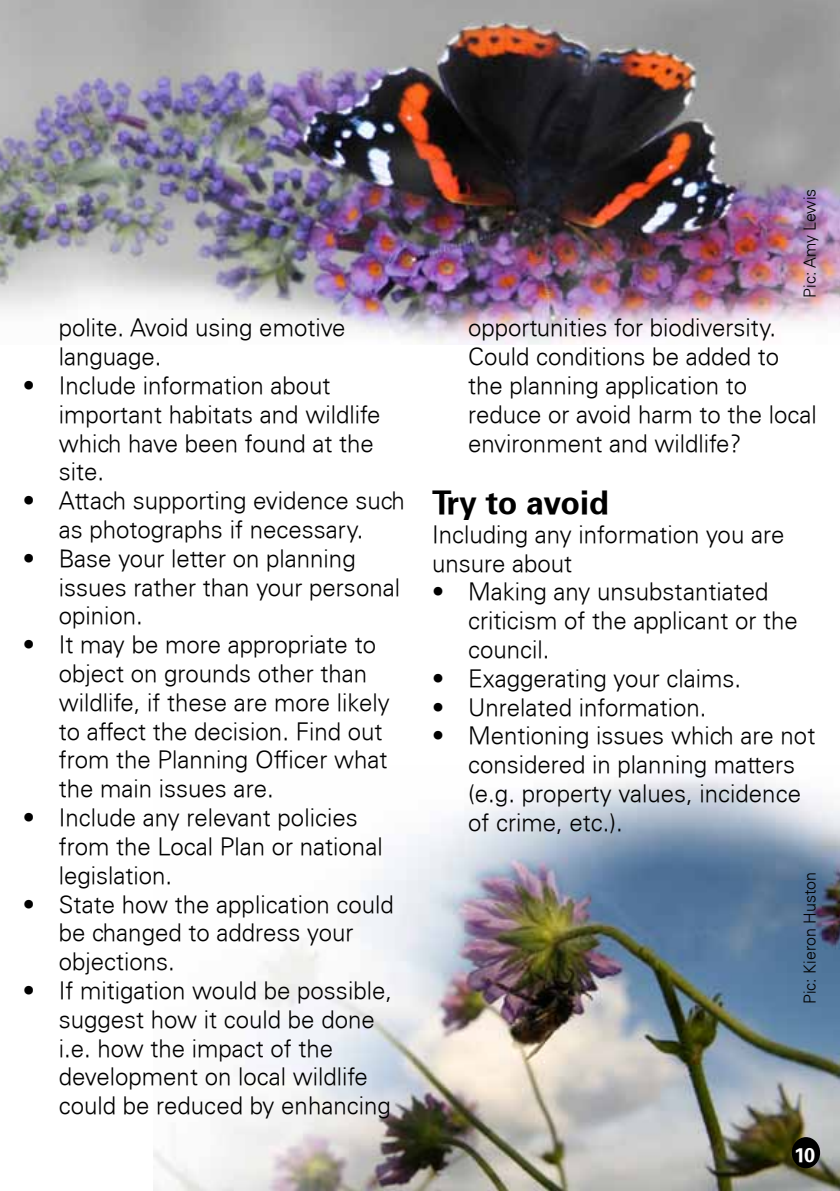
<style>
.page{position:relative;width:840px;height:1191px;background:#fff}
.page>*{position:absolute;margin:0;border:0;box-sizing:border-box;transform-origin:0 0}
.t1{font:700 32px "Univers";letter-spacing:-.02em;color:#000}
.t2{font:300 24px/28.8px "Univers";color:#000}
.t3{font:700 20px "Univers";color:#fff}
.t4{font:300 16px "Univers";color:#000}
</style>
<div class="page">
<img style="left:153px;top:776px;width:686px;height:415px">
<img style="left:0;top:0;width:839px;height:344px">
<div style="left:791px;top:1137px;width:28px;height:31px;background:#000;border-radius:50%"></div>
<p class="t2" style="left:59px;top:313px;width:288px">polite. Avoid using emotive language.</p>
<p class="t2" style="left:59px;top:371px;width:323px;text-indent:-36px">• Include information about important habitats and wildlife which have been found at the site.</p>
<p class="t2" style="left:23px;top:486px;width:383px;text-align:center">• Attach supporting evidence such as photographs if necessary.</p>
<p class="t2" style="left:59px;top:544px;width:342px;text-indent:-36px">• Base your letter on planning issues rather than your personal opinion.</p>
<p class="t2" style="left:59px;top:630px;width:332px;text-indent:-36px">• It may be more appropriate to object on grounds other than wildlife, if these are more likely to affect the decision. Find out from the Planning Officer what the main issues are.</p>
<p class="t2" style="left:59px;top:803px;width:325px;text-indent:-36px">• Include any relevant policies from the Local Plan or national legislation.</p>
<p class="t2" style="left:59px;top:889px;width:336px;text-indent:-36px">• State how the application could be changed to address your objections.</p>
<p class="t2" style="left:59px;top:976px;width:334px;text-indent:-36px">• If mitigation would be possible, suggest how it could be done i.e. how the impact of the development on local wildlife could be reduced by enhancing</p>
<p class="t4" style="left:799px;top:298px;width:110px;rotate:-90deg">Pic: Amy Lewis</p>
<p class="t2" style="left:468px;top:313px;width:350px">opportunities for biodiversity.<br>Could conditions be added to the planning application to reduce or avoid harm to the local environment and wildlife?</p>
<h1 class="t1" style="left:432px;top:483px;width:178px">Try to avoid</h1>
<p class="t2" style="left:432px;top:520px;width:354px">Including any information you are unsure about</p>
<p class="t2" style="left:468px;top:577px;width:331px;text-indent:-36px">• Making any unsubstantiated criticism of the applicant or the council.</p>
<p class="t2" style="left:432px;top:664px;width:310px">• Exaggerating your claims.</p>
<p class="t2" style="left:432px;top:693px;width:276px">• Unrelated information.</p>
<p class="t2" style="left:468px;top:721px;width:348px;text-indent:-36px">• Mentioning issues which are not considered in planning matters (e.g. property values, incidence of crime, etc.).</p>
<p class="t4" style="left:799px;top:1003px;width:133px;rotate:-90deg">Pic: Kieron Huston</p>
<p class="t3" style="left:793px;top:1143px;width:23px">10</p>
</div>
